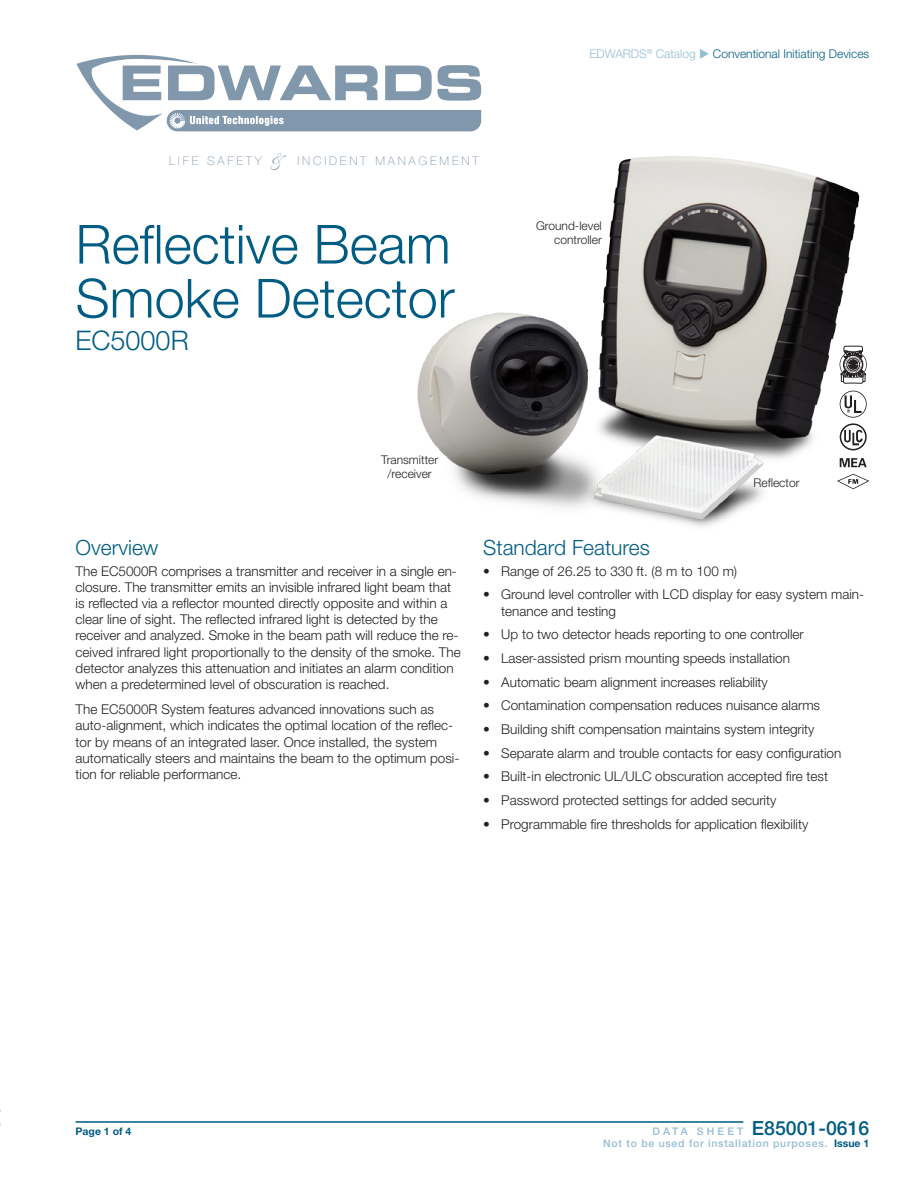
<style>
.page{position:relative;width:918px;height:1188px;background:#fff}
.page>*{position:absolute;margin:0;border:0;box-sizing:border-box;transform-origin:0 0}
.t1{font:300 54px/54px "Helvetica Neue LT Std";color:#005c83}
.Model{font:300 27px "Helvetica Neue LT Std";color:#005c83}
.HEAD{font:300 21px "Helvetica Neue LT Std";color:#005c83}
.t2{font:500 19.5px "Helvetica Neue LT Std";color:#005c83}
.BODY{font:300 13.5px/16.2px "Helvetica Neue LT Std";color:#231f20}
.BODY-2{font:300 12px/14.4px "Helvetica Neue LT Std";color:#231f20;text-align:center}
.t3{font:300 12px "Helvetica Neue LT Std";color:#005c83}
.t4{font:100 12px "Helvetica Neue LT Std";letter-spacing:.23em;color:#8197ac}
.t5{font:500 10.5px "Helvetica Neue LT Std";letter-spacing:.07em;color:#94bcd3}
.t6{font:700 10.5px "Helvetica Neue LT Std";color:#005c83}
.s1{font-family:"Shelley Volante BT";font-weight:400;font-size:19.5px}
.s2{color:#94bcd3}
.s3{font-size:10.5px;color:#94bcd3}
.s4{font-weight:700;color:#005c83}
</style>
<div class="page">
<hr style="left:76px;top:1121px;width:667px;height:2px;background:#005c83">
<svg style="left:77px;top:55px;width:404px;height:76px"></svg>
<img style="left:417px;top:156px;width:450px;height:371px">
<div style="left:840px;top:351px;width:27px;height:27px;border:1px solid #231f1f;border-radius:50%"></div>
<svg style="left:841px;top:346px;width:25px;height:38px"></svg>
<div style="left:843px;top:355px;width:20px;height:19px;border:1px solid #231f1f;border-radius:50%"></div>
<div style="left:844px;top:355px;width:19px;height:19px;border:1px solid #231f1f;border-radius:50%"></div>
<svg style="left:837px;top:474px;width:32px;height:15px"></svg>
<svg style="left:840px;top:458px;width:27px;height:9px"></svg>
<svg style="left:840px;top:391px;width:27px;height:59px"></svg>
<p class="t4" style="left:169px;top:154px;width:311px">LIFE SAFETY <span class="s1">&amp;</span> INCIDENT MANAGEMENT</p>
<p class="t1" style="left:76px;top:216px;width:381px">Reflective Beam<br>Smoke Detector</p>
<p class="Model" style="left:76px;top:324px;width:115px">EC5000R</p>
<p class="BODY-2" style="left:381px;top:452px;width:59px">Transmitter /receiver</p>
<p class="t3" style="left:589px;top:47px;width:281px"><span class="s2">EDWARDS</span><sup>®</sup> <span class="s2">Catalog</span> <span class="s2">◆</span> Conventional Initiating Devices</p>
<p class="BODY-2" style="left:536px;top:218px;width:67px;text-align:right">Ground-level controller</p>
<p class="BODY-2" style="left:753px;top:475px;width:48px">Reflector</p>
<p class="HEAD" style="left:76px;top:535px;width:84px">Overview</p>
<p class="BODY" style="left:76px;top:563px;width:387px">The EC5000R comprises a transmitter and receiver in a single en&shy;closure. The transmitter emits an invisible infrared light beam that is reflected via a reflector mounted directly opposite and within a clear line of sight. The reflected infrared light is detected by the receiver and analyzed. Smoke in the beam path will reduce the re&shy;ceived infrared light proportionally to the density of the smoke. The detector analyzes this attenuation and initiates an alarm condition when a predetermined level of obscuration is reached.</p>
<p class="BODY" style="left:76px;top:701px;width:385px">The EC5000R System features advanced innovations such as auto-alignment, which indicates the optimal location of the reflec&shy;tor by means of an integrated laser. Once installed, the system automatically steers and maintains the beam to the optimum posi&shy;tion for reliable performance.</p>
<p class="HEAD" style="left:483px;top:535px;width:168px">Standard Features</p>
<p class="BODY" style="left:483px;top:563px;width:255px">• Range of 26.25 to 330 ft. (8 m to 100 m)</p>
<p class="BODY" style="left:501px;top:586px;width:364px;text-indent:-18px">• Ground level controller with LCD display for easy system main&shy;tenance and testing</p>
<p class="BODY" style="left:483px;top:626px;width:322px">• Up to two detector heads reporting to one controller</p>
<p class="BODY" style="left:483px;top:650px;width:308px">• Laser-assisted prism mounting speeds installation</p>
<p class="BODY" style="left:483px;top:674px;width:286px">• Automatic beam alignment increases reliability</p>
<p class="BODY" style="left:483px;top:697px;width:338px">• Contamination compensation reduces nuisance alarms</p>
<p class="BODY" style="left:483px;top:721px;width:333px">• Building shift compensation maintains system integrity</p>
<p class="BODY" style="left:483px;top:745px;width:360px">• Separate alarm and trouble contacts for easy configuration</p>
<p class="BODY" style="left:483px;top:768px;width:346px">• Built-in electronic UL/ULC obscuration accepted fire test</p>
<p class="BODY" style="left:483px;top:792px;width:295px">• Password protected settings for added security</p>
<p class="BODY" style="left:483px;top:816px;width:327px">• Programmable fire thresholds for application flexibility</p>
<p class="t6" style="left:76px;top:1124px;width:57px">Page 1 of 4</p>
<p class="t2" style="left:652px;top:1116px;width:219px"><span class="s3">D ATA S H E E T</span> E85001-0616</p>
<p class="t5" style="left:603px;top:1137px;width:268px">Not to be used for installation purposes. <span class="s4">Issue 1</span></p>
</div>
